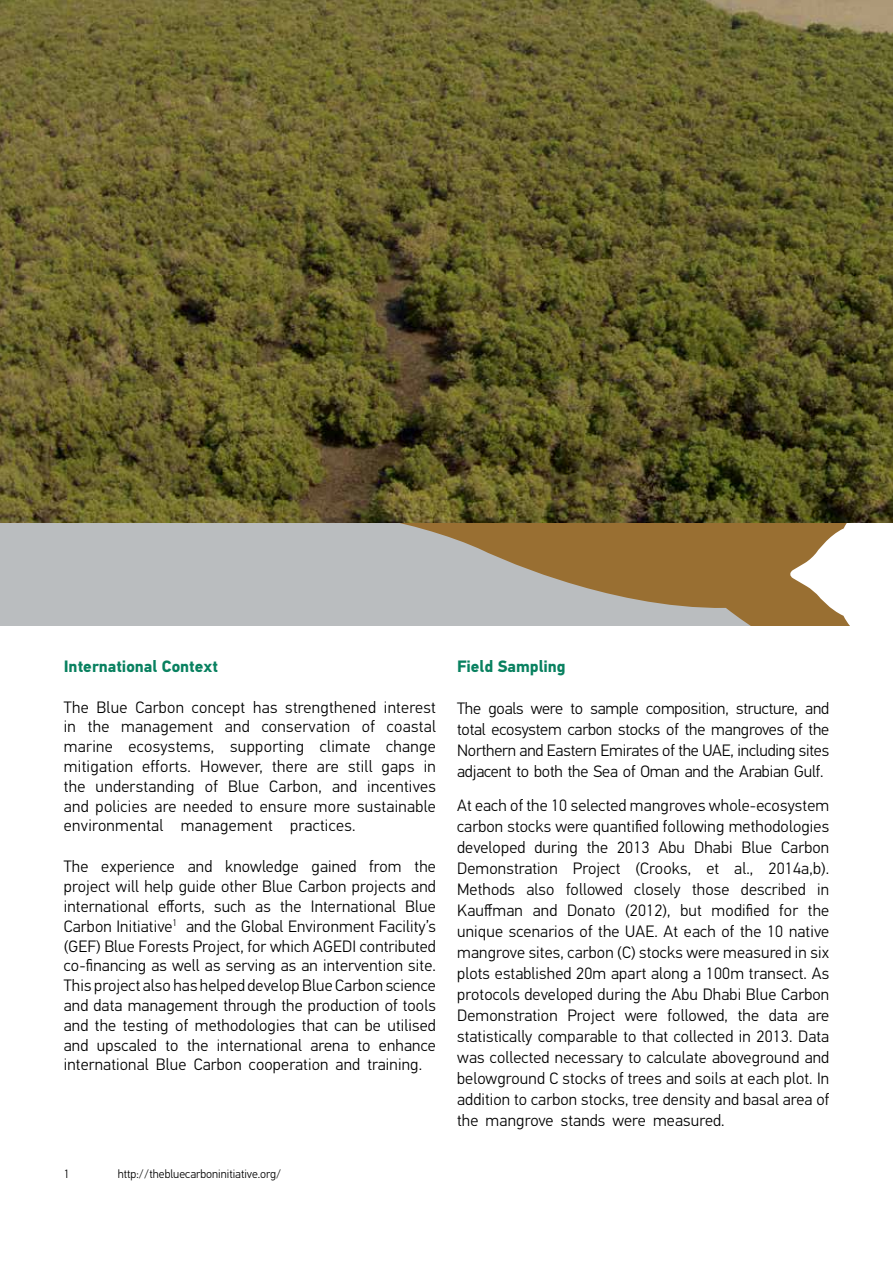
<style>
.page{position:relative;width:893px;height:1263px;background:#fff}
.page>*{position:absolute;margin:0;border:0;box-sizing:border-box;transform-origin:0 0}
.t1{font:300 16.5px/21px "PF Din Text Universal";letter-spacing:.01em;color:#000;text-align:justify}
.t2{font:700 16.5px "PF Din Text Universal";color:#098160}
.t3{font:300 12px "PF Din Text Universal";color:#000}
</style>
<div class="page">
<img style="left:0;top:0;width:893px;height:524px">
<div style="left:0;top:524px;width:893px;height:102px;background:#babdbf"></div>
<svg style="left:404px;top:524px;width:385px;height:102px;fill:#996f32"></svg>
<svg style="left:789px;top:524px;width:104px;height:102px;background:#dfd2bf"></svg>
<p class="t2" style="left:64px;top:655px;width:156px">International Context</p>
<p class="t1" style="left:64px;top:698px;width:374px;line-height:19.8px">The Blue Carbon concept has strengthened interest in the management and conservation of coastal marine ecosystems, supporting climate change mitigation efforts. However, there are still gaps in the understanding of Blue Carbon, and incentives and policies are needed to ensure more sustainable environmental management practices.</p>
<p class="t1" style="left:64px;top:858px;width:374px;line-height:19.8px">The experience and knowledge gained from the project will help guide other Blue Carbon projects and international efforts, such as the International Blue Carbon Initiative<sup>1</sup> and the Global Environment Facility’s (GEF) Blue Forests Project, for which AGEDI contributed co-financing as well as serving as an intervention site.<br>This project also has helped develop Blue Carbon science and data management through the production of tools and the testing of methodologies that can be utilised and upscaled to the international arena to enhance international Blue Carbon cooperation and training.</p>
<p class="t3" style="left:64px;top:1167px;width:7px">1</p>
<p class="t3" style="left:118px;top:1167px;width:165px">http://thebluecarboninitiative.org/</p>
<p class="t2" style="left:457px;top:655px;width:110px">Field Sampling</p>
<p class="t1" style="left:457px;top:699px;width:374px">The goals were to sample composition, structure, and total ecosystem carbon stocks of the mangroves of the Northern and Eastern Emirates of the UAE, including sites adjacent to both the Sea of Oman and the Arabian Gulf.</p>
<p class="t1" style="left:457px;top:795px;width:374px">At each of the 10 selected mangroves whole-ecosystem carbon stocks were quantified following methodologies developed during the 2013 Abu Dhabi Blue Carbon Demonstration Project (Crooks, et al., 2014a,b).<br>Methods also followed closely those described in Kauffman and Donato (2012), but modified for the unique scenarios of the UAE. At each of the 10 native mangrove sites, carbon (C) stocks were measured in six plots established 20m apart along a 100m transect. As protocols developed during the Abu Dhabi Blue Carbon Demonstration Project were followed, the data are statistically comparable to that collected in 2013. Data was collected necessary to calculate aboveground and belowground C stocks of trees and soils at each plot. In addition to carbon stocks, tree density and basal area of the mangrove stands were measured.</p>
</div>
